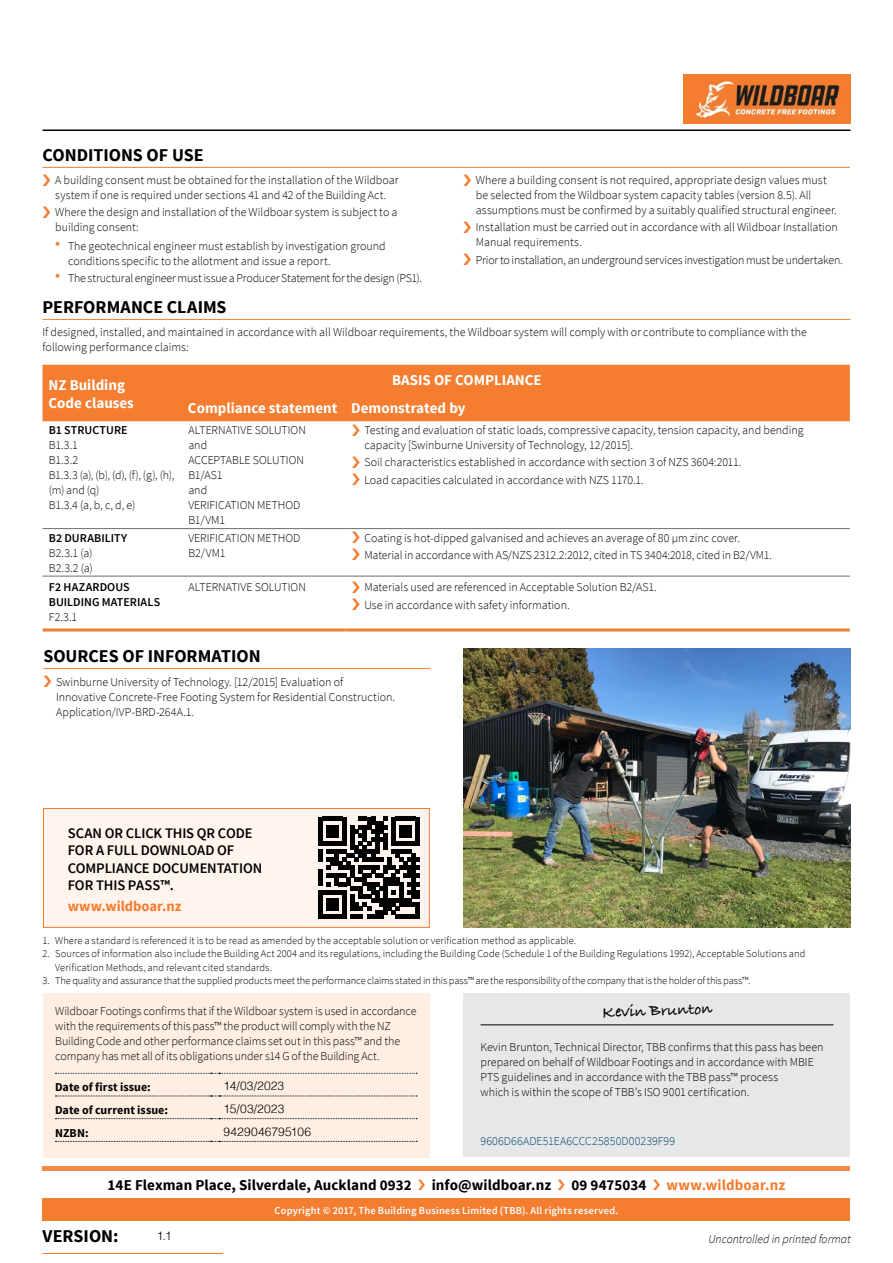
<style>
.page{position:relative;width:893px;height:1263px;background:#fff}
.page>*{position:absolute;margin:0;border:0;box-sizing:border-box;transform-origin:0 0}
.t1{font:700 18px "Source Sans Pro";color:#000}
.t2{font:700 16.5px "Bradley Hand ITCTT";color:#000}
.t3{font:700 15px/18px "Source Sans Pro";color:#fff}
.t4{font:700 15px "Source Sans Pro";letter-spacing:.005em;color:#000}
.t5{font:700 15px "Source Sans Pro";letter-spacing:.005em;color:#f47d30}
.t6{font:600 14.55px/17.5px "Source Sans Pro";letter-spacing:-.005em;color:#000}
.t7{font:700 14.55px "Source Sans Pro";letter-spacing:-.005em;color:#f47d30}
.t8{font:300 12px/15px "Source Sans Pro";color:#000}
.t9{font:300 12px "Source Sans Pro";letter-spacing:-.02em;color:#000}
.t10{font:300 12px/15px "Source Sans Pro";letter-spacing:-.03em;color:#000}
.t11{font:600 12px/15px "Source Sans Pro";letter-spacing:.005em;color:#000}
.t12{font:700 12px "Source Sans Pro";letter-spacing:.005em;color:#000}
.t13{font:300 12px "Helvetica";letter-spacing:.015em;color:#000}
.t14{font:300 12px "Source Sans Pro";letter-spacing:.01em;color:#00446a}
.t15{font:italic 300 12px "Source Sans Pro";letter-spacing:-.005em;color:#000}
.t16{font:300 10.5px/13.5px "Source Sans Pro";color:#000}
.t17{font:600 10.5px "Source Sans Pro";letter-spacing:.015em;color:#fff}
.s1{font-weight:400;font-size:16.5px;color:#f47d30}
</style>
<div class="page">
<hr style="left:43px;top:167px;width:807px;height:1px;background:#f47d30">
<hr style="left:43px;top:1167px;width:807px;height:4px;background:#f68943">
<div style="left:43px;top:365px;width:807px;height:56px;background:#f47d30"></div>
<hr style="left:43px;top:528px;width:139px;height:1px;background:#6d6e71">
<hr style="left:182px;top:528px;width:163px;height:1px;background:#6d6e71">
<hr style="left:345px;top:528px;width:505px;height:1px;background:#6d6e71">
<hr style="left:43px;top:576px;width:139px;height:1px;background:#6d6e71">
<hr style="left:182px;top:576px;width:163px;height:1px;background:#6d6e71">
<hr style="left:345px;top:576px;width:505px;height:1px;background:#6d6e71">
<hr style="left:43px;top:628px;width:139px;height:3px;background:#f47d30">
<hr style="left:182px;top:628px;width:163px;height:3px;background:#f47d30">
<hr style="left:345px;top:628px;width:505px;height:3px;background:#f47d30">
<div style="left:43px;top:993px;width:386px;height:164px;background:#ffeee2"></div>
<div style="left:463px;top:993px;width:387px;height:164px;background:#e6e7e8"></div>
<div style="left:43px;top:1198px;width:807px;height:22px;background:#f47d30"></div>
<div style="left:43px;top:808px;width:386px;height:119px;background:#fff5ee;border:1px solid #f47d30"></div>
<svg style="left:318px;top:817px;width:102px;height:101px"></svg>
<hr style="left:480px;top:1024px;width:353px;height:1px;background:#000">
<hr style="left:43px;top:319px;width:807px;height:1px;background:#f47d30">
<img style="left:683px;top:74px;width:167px;height:49px">
<hr style="left:43px;top:668px;width:387px;height:1px;background:#f47d30">
<img style="left:463px;top:648px;width:388px;height:279px">
<hr style="left:43px;top:129px;width:807px;height:2px;background:#000">
<svg style="left:55px;top:1073px;width:362px;height:1px"></svg>
<svg style="left:55px;top:1095px;width:362px;height:1px"></svg>
<svg style="left:55px;top:1118px;width:362px;height:1px"></svg>
<svg style="left:55px;top:1141px;width:362px;height:1px"></svg>
<hr style="left:43px;top:1253px;width:180px;height:1px;background:#f47d30">
<h1 class="t1" style="left:43px;top:143px;width:163px">CONDITIONS OF USE</h1>
<p class="t8" style="left:55px;top:173px;width:345px">A building consent must be obtained for the installation of the Wildboar system if one is required under sections 41 and 42 of the Building Act.</p>
<p class="t8" style="left:55px;top:205px;width:344px">Where the design and installation of the Wildboar system is subject to a building consent:</p>
<p class="t8" style="left:68px;top:238px;width:319px;text-indent:-13px"><span class="s1">•</span> The geotechnical engineer must establish by investigation ground conditions specific to the allotment and issue a report.</p>
<p class="t9" style="left:55px;top:270px;width:368px"><span class="s1">•</span> The structural engineer must issue a Producer Statement for the design (PS1).</p>
<p class="t8" style="left:476px;top:173px;width:362px">Where a building consent is not required, appropriate design values must be selected from the Wildboar system capacity tables (version 8.5). All assumptions must be confirmed by a suitably qualified structural engineer.</p>
<p class="t8" style="left:476px;top:220px;width:363px">Installation must be carried out in accordance with all Wildboar Installation<br>Manual requirements.</p>
<p class="t9" style="left:476px;top:252px;width:368px">Prior to installation, an underground services investigation must be undertaken.</p>
<h1 class="t1" style="left:43px;top:295px;width:186px">PERFORMANCE CLAIMS</h1>
<p class="t8" style="left:43px;top:325px;width:766px">If designed, installed, and maintained in accordance with all Wildboar requirements, the Wildboar system will comply with or contribute to compliance with the following performance claims:</p>
<p class="t3" style="left:49px;top:376px;width:87px">NZ Building<br>Code clauses</p>
<p class="t3" style="left:188px;top:366px;width:355px;line-height:28.2px;text-indent:204px">BASIS OF COMPLIANCE<br>Compliance statement Demonstrated by</p>
<p class="t11" style="left:49px;top:423px;width:80px">B1 STRUCTURE</p>
<p class="t10" style="left:49px;top:438px;width:127px">B1.3.1<br>B1.3.2<br>B1.3.3 (a), (b), (d), (f), (g), (h), (m) and (q)<br>B1.3.4 (a, b, c, d, e)</p>
<p class="t8" style="left:188px;top:423px;width:119px">ALTERNATIVE SOLUTION and<br>ACCEPTABLE SOLUTION<br>B1/AS1<br>and<br>VERIFICATION METHOD<br>B1/VM1</p>
<p class="t8" style="left:364px;top:423px;width:441px">Testing and evaluation of static loads, compressive capacity, tension capacity, and bending capacity [Swinburne University of Technology, 12/2015].</p>
<p class="t8" style="left:364px;top:454px;width:379px;line-height:17.1px">Soil characteristics established in accordance with section 3 of NZS 3604:2011.<br>Load capacities calculated in accordance with NZS 1170.1.</p>
<p class="t11" style="left:49px;top:531px;width:80px">B2 DURABILITY</p>
<p class="t8" style="left:49px;top:545px;width:45px">B2.3.1 (a)<br>B2.3.2 (a)</p>
<p class="t11" style="left:49px;top:580px;width:113px">F2 HAZARDOUS<br>BUILDING MATERIALS</p>
<p class="t8" style="left:49px;top:610px;width:30px">F2.3.1</p>
<p class="t8" style="left:188px;top:530px;width:114px">VERIFICATION METHOD<br>B2/VM1</p>
<p class="t8" style="left:364px;top:529px;width:409px;line-height:17.1px">Coating is hot-dipped galvanised and achieves an average of 80 µm zinc cover.<br>Material in accordance with AS/NZS 2312.2:2012, cited in TS 3404:2018, cited in B2/VM1.</p>
<p class="t8" style="left:188px;top:580px;width:119px">ALTERNATIVE SOLUTION</p>
<p class="t8" style="left:364px;top:579px;width:294px;line-height:17.1px">Materials used are referenced in Acceptable Solution B2/AS1.<br>Use in accordance with safety information.</p>
<h1 class="t1" style="left:43px;top:644px;width:219px">SOURCES OF INFORMATION</h1>
<p class="t8" style="left:56px;top:674px;width:341px">Swinburne University of Technology. [12/2015] Evaluation of<br>Innovative Concrete-Free Footing System for Residential Construction.<br>Application/IVP-BRD-264A.1.</p>
<p class="t6" style="left:68px;top:824px;width:196px">SCAN OR CLICK THIS QR CODE<br>FOR A FULL DOWNLOAD OF<br>COMPLIANCE DOCUMENTATION<br>FOR THIS PASS™.</p>
<p class="t7" style="left:68px;top:896px;width:115px">www.wildboar.nz</p>
<p class="t16" style="left:43px;top:934px;width:535px">1. Where a standard is referenced it is to be read as amended by the acceptable solution or verification method as applicable.</p>
<p class="t16" style="left:55px;top:947px;width:752px;text-indent:-13px">2. Sources of information also include the Building Act 2004 and its regulations, including the Building Code (Schedule 1 of the Building Regulations 1992), Acceptable Solutions and<br>Verification Methods, and relevant cited standards.</p>
<p class="t16" style="left:43px;top:974px;width:709px">3. The quality and assurance that the supplied products meet the performance claims stated in this pass™ are the responsibility of the company that is the holder of this pass™.</p>
<p class="t8" style="left:55px;top:1003px;width:363px">Wildboar Footings confirms that if the Wildboar system is used in accordance with the requirements of this pass™ the product will comply with the NZ Building Code and other performance claims set out in this pass™ and the company has met all of its obligations under s14 G of the Building Act.</p>
<h2 class="t2" style="left:602px;top:1000px;width:111px;rotate:-2deg">Kevin Brunton</h2>
<p class="t8" style="left:480px;top:1039px;width:345px">Kevin Brunton, Technical Director, TBB confirms that this pass has been prepared on behalf of Wildboar Footings and in accordance with MBIE PTS guidelines and in accordance with the TBB pass™ process<br>which is within the scope of TBB’s ISO 9001 certification.</p>
<p class="t14" style="left:480px;top:1134px;width:196px">9606D66ADE51EA6CCC25850D00239F99</p>
<p class="t12" style="left:55px;top:1079px;width:97px">Date of first issue:</p>
<p class="t13" style="left:224px;top:1076px;width:62px">14/03/2023</p>
<p class="t12" style="left:55px;top:1102px;width:115px">Date of current issue:</p>
<p class="t13" style="left:224px;top:1099px;width:62px">15/03/2023</p>
<p class="t12" style="left:55px;top:1125px;width:35px">NZBN:</p>
<p class="t13" style="left:224px;top:1121px;width:89px">9429046795106</p>
<p class="t4" style="left:108px;top:1176px;width:306px">14E Flexman Place, Silverdale, Auckland 0932</p>
<p class="t4" style="left:432px;top:1176px;width:121px">info@wildboar.nz</p>
<p class="t4" style="left:571px;top:1176px;width:77px">09 9475034</p>
<p class="t5" style="left:667px;top:1176px;width:120px">www.wildboar.nz</p>
<p class="t17" style="left:275px;top:1204px;width:345px">Copyright © 2017, The Building Business Limited (TBB). All rights reserved.</p>
<h1 class="t1" style="left:43px;top:1225px;width:78px">VERSION:</h1>
<p class="t13" style="left:157px;top:1226px;width:16px">1.1</p>
<p class="t15" style="left:708px;top:1232px;width:144px">Uncontrolled in printed format</p>
</div>
